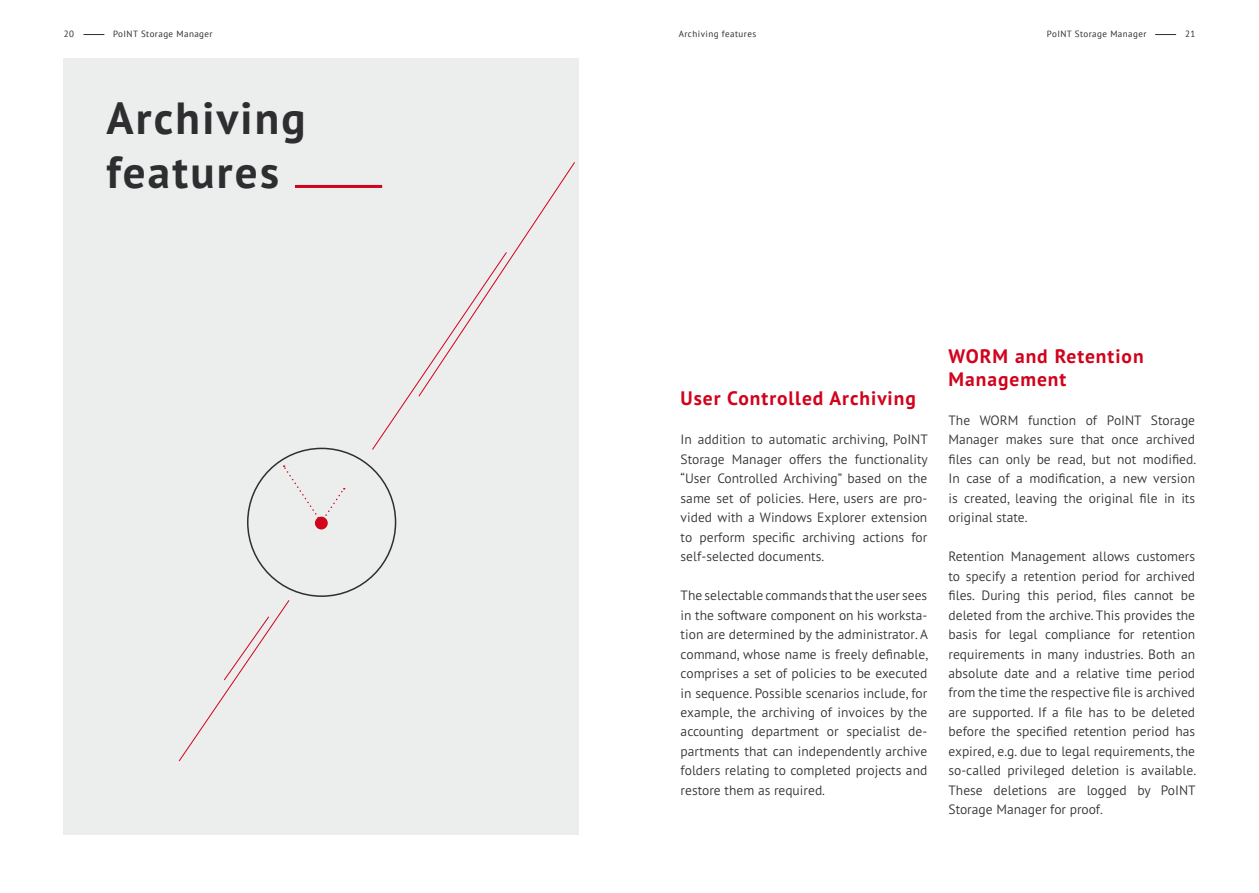
<style>
.page{position:relative;width:1259px;height:893px;background:#fff}
.page>*{position:absolute;margin:0;border:0;box-sizing:border-box;transform-origin:0 0}
.t1{font:700 45px/54px "PT Sans Pro";letter-spacing:.05em;color:#2e2d30}
.t2{font:700 19.5px/23.4px "PT Sans Pro";letter-spacing:.05em;color:#d2021c}
.t3{font:300 13.5px/19.5px "PT Sans Pro";color:#2e2d30;text-align:justify}
.t4{font:9px "PT Sans";letter-spacing:.05em;color:#2e2d30}
</style>
<div class="page">
<svg style="left:1155px;top:34px;width:21px;height:1px"></svg>
<svg style="left:83px;top:34px;width:21px;height:1px"></svg>
<div style="left:64px;top:58px;width:515px;height:777px;background:#eceded"></div>
<hr style="left:295px;top:185px;width:87px;height:3px;background:#d2021c">
<svg style="left:178px;top:600px;width:112px;height:162px"></svg>
<svg style="left:371px;top:162px;width:204px;height:288px"></svg>
<div style="left:315px;top:517px;width:13px;height:12px;background:#d2021c;border-radius:50%"></div>
<svg style="left:283px;top:465px;width:62px;height:59px"></svg>
<p class="t4" style="left:64px;top:28px;width:12px">20</p>
<p class="t4" style="left:113px;top:28px;width:101px">PoINT Storage Manager</p>
<p class="t4" style="left:1047px;top:28px;width:101px">PoINT Storage Manager</p>
<p class="t4" style="left:1185px;top:28px;width:12px">21</p>
<p class="t4" style="left:679px;top:28px;width:79px">Archiving features</p>
<h1 class="t1" style="left:106px;top:90px;width:201px">Archiving features</h1>
<h2 class="t2" style="left:680px;top:386px;width:237px">User Controlled Archiving</h2>
<p class="t3" style="left:680px;top:429px;width:249px">In addition to automatic archiving, PoINT Storage Manager offers the functionality “User Controlled Archiving” based on the same set of policies. Here, users are pro&shy;vided with a Windows Explorer extension to perform specific archiving actions for self-selected documents.</p>
<p class="t3" style="left:680px;top:585px;width:249px">The selectable commands that the user sees in the software component on his worksta&shy;tion are determined by the administrator. A command, whose name is freely definable, comprises a set of policies to be executed in sequence. Possible scenarios include, for example, the archiving of invoices by the accounting department or specialist de&shy;partments that can independently archive folders relating to completed projects and restore them as required.</p>
<h2 class="t2" style="left:948px;top:344px;width:197px">WORM and Retention<br>Management</h2>
<p class="t3" style="left:948px;top:410px;width:249px">The WORM function of PoINT Storage Manager makes sure that once archived files can only be read, but not modified.<br>In case of a modification, a new version is created, leaving the original file in its original state.</p>
<p class="t3" style="left:948px;top:546px;width:249px">Retention Management allows customers to specify a retention period for archived files. During this period, files cannot be deleted from the archive. This provides the basis for legal compliance for retention requirements in many industries. Both an absolute date and a relative time period from the time the respective file is archived are supported. If a file has to be deleted before the specified retention period has expired, e.g. due to legal requirements, the so-called privileged deletion is available.<br>These deletions are logged by PoINT Storage Manager for proof.</p>
</div>
